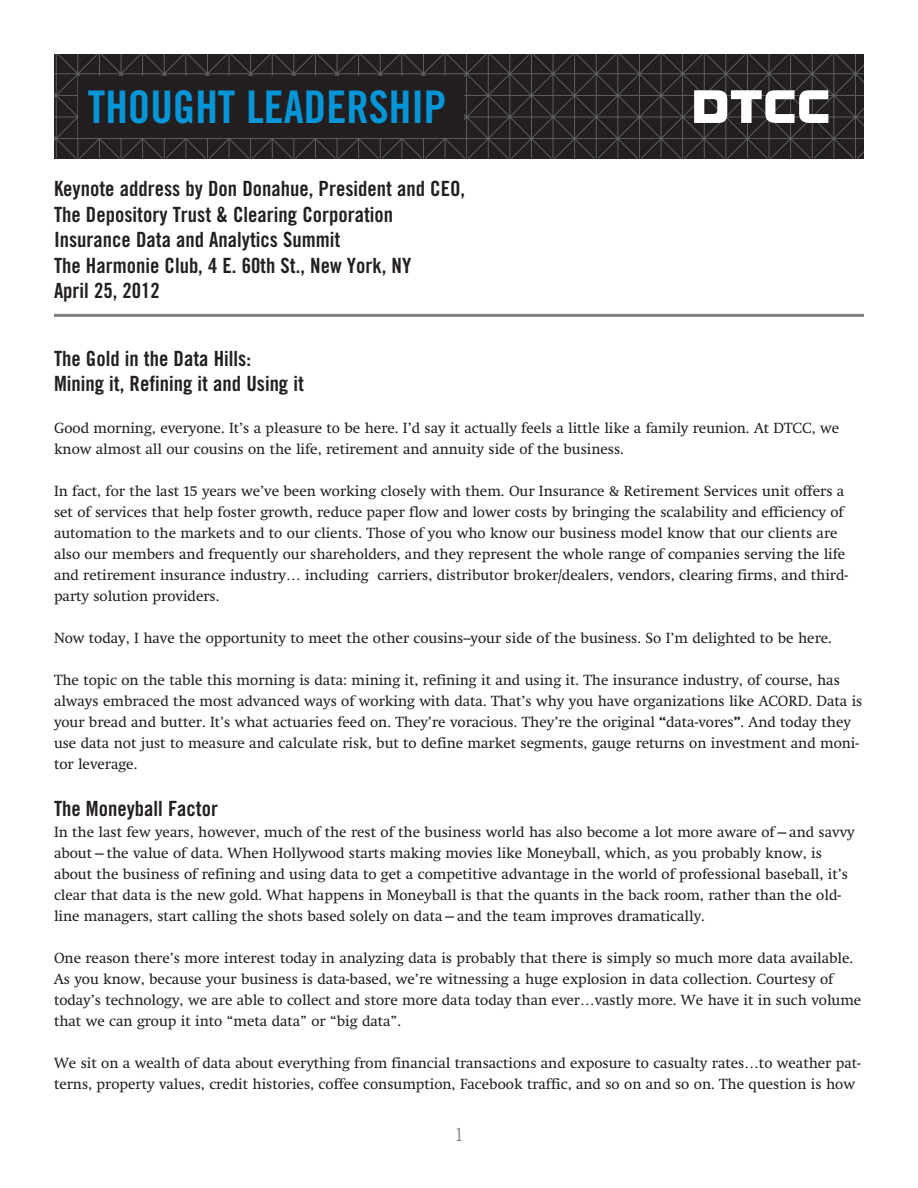
<style>
.page{position:relative;width:918px;height:1188px;background:#fff}
.page>*{position:absolute;margin:0;border:0;box-sizing:border-box;transform-origin:0 0}
.t1{font:45px "Trade Gothic Bold Cond Twenty";color:#0696d7}
.head{font:21px "Trade Gothic Bold Cond Twenty";color:#231f20}
.t2{font:18px "Trade Gothic Cond Eighteen";color:#7e8083}
.body_copy{font:15px/21px "Swift Neue LT Pro";color:#231f20}
.s1{font-weight:700}
</style>
<div class="page">
<hr style="left:54px;top:314px;width:810px;height:3px;background:#7e8083">
<svg style="left:54px;top:54px;width:810px;height:105px;background:#2b2729"></svg>
<div style="left:79px;top:76px;width:385px;height:62px;background:#231f20"></div>
<svg style="left:694px;top:90px;width:134px;height:33px"></svg>
<p class="t1" style="left:88px;top:80px;width:360px">THOUGHT LEADERSHIP</p>
<p class="head" style="left:54px;top:176px;width:413px">Keynote address by Don Donahue, President and CEO,</p>
<p class="head" style="left:54px;top:201px;width:341px">The Depository Trust &amp; Clearing Corporation</p>
<p class="head" style="left:54px;top:227px;width:288px">Insurance Data and Analytics Summit</p>
<p class="head" style="left:54px;top:252px;width:359px">The Harmonie Club, 4 E. 60th St., New York, NY</p>
<p class="head" style="left:54px;top:278px;width:107px">April 25, 2012</p>
<p class="head" style="left:54px;top:345px;width:199px">The Gold in the Data Hills:</p>
<p class="head" style="left:54px;top:371px;width:251px">Mining it, Refining it and Using it</p>
<p class="body_copy" style="left:54px;top:417px;width:787px">Good morning, everyone. It’s a pleasure to be here. I’d say it actually feels a little like a family reunion. At DTCC, we know almost all our cousins on the life, retirement and annuity side of the business.</p>
<p class="body_copy" style="left:54px;top:480px;width:796px">In fact, for the last 15 years we’ve been working closely with them. Our Insurance &amp; Retirement Services unit offers a set of services that help foster growth, reduce paper flow and lower costs by bringing the scalability and efficiency of automation to the markets and to our clients. Those of you who know our business model know that our clients are also our members and frequently our shareholders, and they represent the whole range of companies serving the life and retirement insurance industry… including carriers, distributor broker/dealers, vendors, clearing firms, and third&shy;party solution providers.</p>
<p class="body_copy" style="left:54px;top:627px;width:779px">Now today, I have the opportunity to meet the other cousins--your side of the business. So I’m delighted to be here.</p>
<p class="body_copy" style="left:54px;top:669px;width:810px">The topic on the table this morning is data: mining it, refining it and using it. The insurance industry, of course, has always embraced the most advanced ways of working with data. That’s why you have organizations like ACORD. Data is your bread and butter. It’s what actuaries feed on. They’re voracious. They’re the original <span class="s1">“</span>data-vores<span class="s1">”</span>. And today they use data not just to measure and calculate risk, but to define market segments, gauge returns on investment and moni&shy;tor leverage.</p>
<p class="head" style="left:54px;top:795px;width:166px">The Moneyball Factor</p>
<p class="body_copy" style="left:54px;top:821px;width:802px">In the last few years, however, much of the rest of the business world has also become a lot more aware of—and savvy about—the value of data. When Hollywood starts making movies like Moneyball, which, as you probably know, is about the business of refining and using data to get a competitive advantage in the world of professional baseball, it’s clear that data is the new gold. What happens in Moneyball is that the quants in the back room, rather than the old&shy;line managers, start calling the shots based solely on data—and the team improves dramatically.</p>
<p class="body_copy" style="left:54px;top:947px;width:809px">One reason there’s more interest today in analyzing data is probably that there is simply so much more data available.<br>As you know, because your business is data-based, we’re witnessing a huge explosion in data collection. Courtesy of today’s technology, we are able to collect and store more data today than ever…vastly more. We have it in such volume that we can group it into “meta data” or “big data”.</p>
<p class="body_copy" style="left:54px;top:1052px;width:808px">We sit on a wealth of data about everything from financial transactions and exposure to casualty rates…to weather pat&shy;terns, property values, credit histories, coffee consumption, Facebook traffic, and so on and so on. The question is how</p>
<p class="t2" style="left:455px;top:1124px;width:9px">1</p>
</div>
